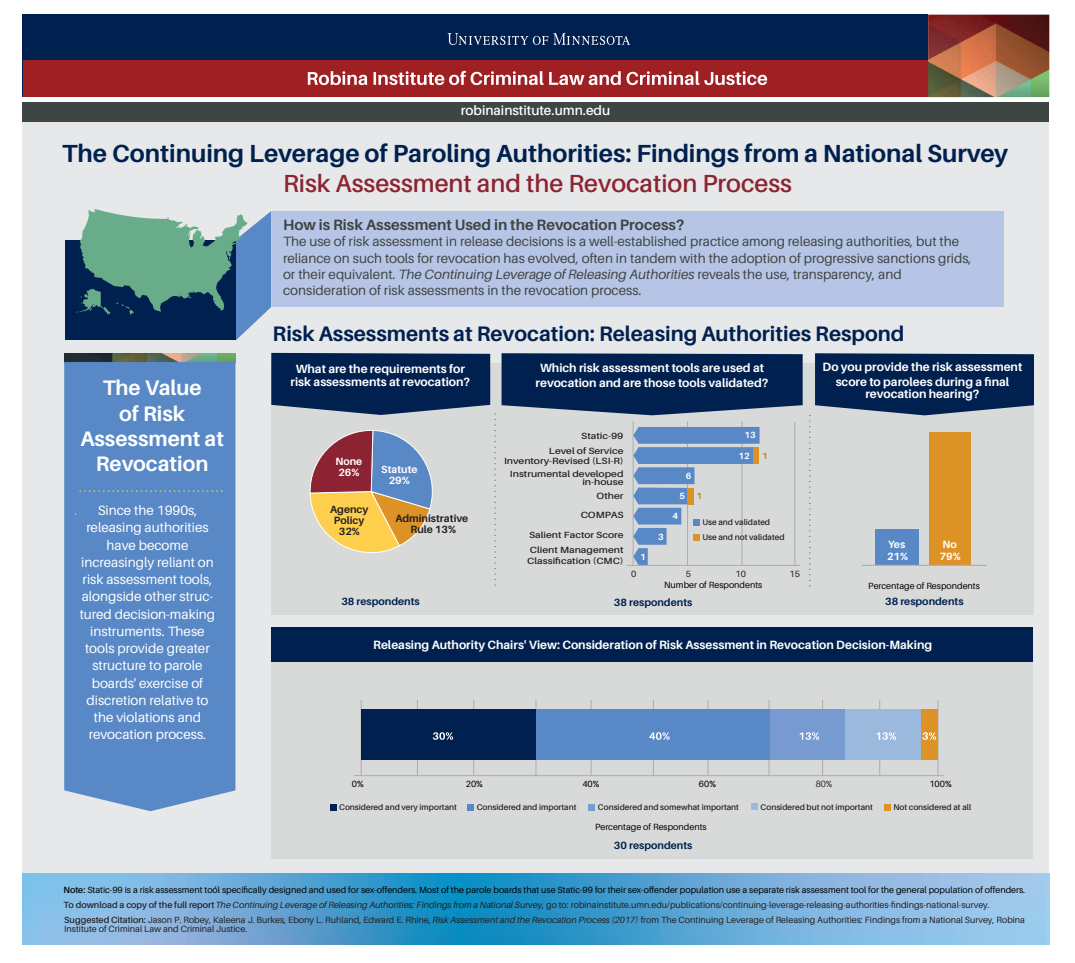
<style>
.page{position:relative;width:1075px;height:963px;background:#fff}
.page>*{position:absolute;margin:0;border:0;box-sizing:border-box;transform-origin:0 0}
.t1{font:700 24.75px "Aileron";color:#00214f}
.t2{font:600 24.75px "Aileron";color:#8c2332}
.t3{font:700 21px "Aileron";color:#00214f}
.t4{font:700 21px/25.2px "Aileron";color:#fff;text-align:center}
.t5{font:700 15px "Aileron";color:#3e4643}
.t6{font:13.5px/16.2px "Aileron";color:#3e4643}
.t7{font:13.5px/17.2px "Aileron";color:#fff;text-align:center}
.t8{font:600 13.5px "Aileron";color:#fff}
.t9{font:700 12px/13.5px "Aileron";color:#fff;text-align:center}
.t10{font:700 10.5px "Aileron";color:#00214f}
.t11{font:700 10.5px/11.1px "Aileron";color:#231f20;text-align:center}
.t12{font:700 10.5px/12px "Aileron";color:#fff}
.t13{font:9px/15.1px "Aileron";color:#231f20}
.t14{font:9px "Aileron";color:#000}
.t15{font:600 9px/15px "Aileron";color:#231f20;text-align:right;scale:1.15 1}
.t16{font:700 9px "Aileron";color:#fff}
.t17{font:300 9px "Aileron";color:#000}
.t18{font:700 9px "Aileron";color:#d27e18}
.t19{font:600 8.25px/15px "Aileron";color:#231f20}
.s1{font-style:italic}
.s2{font-weight:600}
</style>
<div class="page">
<div style="left:22px;top:122px;width:1026px;height:753px;background:#e7e8e9"></div>
<div style="left:271px;top:660px;width:762px;height:199px;background:#d8dad9"></div>
<hr style="left:361px;top:700px;width:1px;height:76px;background:#acacad">
<hr style="left:473px;top:700px;width:1px;height:76px;background:#acacad">
<hr style="left:536px;top:700px;width:1px;height:76px;background:#acacad">
<hr style="left:591px;top:700px;width:1px;height:76px;background:#acacad">
<hr style="left:653px;top:700px;width:1px;height:76px;background:#acacad">
<hr style="left:707px;top:700px;width:1px;height:76px;background:#acacad">
<hr style="left:417px;top:700px;width:1px;height:76px;background:#acacad">
<hr style="left:769px;top:700px;width:1px;height:76px;background:#acacad">
<hr style="left:822px;top:700px;width:1px;height:76px;background:#acacad">
<hr style="left:937px;top:700px;width:1px;height:76px;background:#acacad">
<hr style="left:879px;top:700px;width:1px;height:76px;background:#acacad">
<div style="left:271px;top:364px;width:763px;height:251px;background:#d8dad9"></div>
<div style="left:23px;top:15px;width:905px;height:82px;background:#00214f"></div>
<div style="left:23px;top:61px;width:964px;height:36px;background:#9e2022"></div>
<div style="left:272px;top:627px;width:761px;height:34px;background:#00214f"></div>
<svg style="left:308px;top:71px;width:459px;height:14px"></svg>
<svg style="left:447px;top:33px;width:183px;height:12px"></svg>
<div style="left:23px;top:102px;width:1026px;height:20px;background:#3e4643"></div>
<svg style="left:22px;top:874px;width:1027px;height:71px;background:#63aad8"></svg>
<svg style="left:330px;top:804px;width:6px;height:6px"></svg>
<svg style="left:468px;top:804px;width:6px;height:6px"></svg>
<div style="left:589px;top:804px;width:6px;height:7px;background:#779ad0"></div>
<svg style="left:752px;top:804px;width:6px;height:6px"></svg>
<svg style="left:884px;top:804px;width:6px;height:6px"></svg>
<img style="left:64px;top:353px;width:171px;height:9px">
<div style="left:64px;top:362px;width:171px;height:449px;background:#5888c6"></div>
<svg style="left:80px;top:490px;width:144px;height:2px"></svg>
<div style="left:272px;top:211px;width:731px;height:95px;background:#b6c5e5"></div>
<div style="left:65px;top:240px;width:170px;height:100px;background:#00214f"></div>
<svg style="left:75px;top:209px;width:196px;height:132px"></svg>
<svg style="left:271px;top:353px;width:531px;height:233px"></svg>
<svg style="left:809px;top:353px;width:225px;height:234px"></svg>
<div style="left:929px;top:432px;width:41px;height:133px;background:#dd9226"></div>
<hr style="left:861px;top:565px;width:125px;height:1px;background:#acacad">
<img style="left:928px;top:15px;width:121px;height:82px">
<hr style="left:627px;top:565px;width:173px;height:1px;background:#acacad">
<div style="left:920px;top:709px;width:18px;height:51px;background:#dd9226"></div>
<div style="left:845px;top:709px;width:75px;height:51px;background:#9bb8dd"></div>
<div style="left:769px;top:709px;width:76px;height:51px;background:#779ad0"></div>
<div style="left:536px;top:709px;width:233px;height:51px;background:#5888c6"></div>
<div style="left:361px;top:709px;width:175px;height:51px;background:#00214f"></div>
<hr style="left:354px;top:775px;width:590px;height:1px;background:#acacad">
<svg style="left:433px;top:732px;width:20px;height:8px"></svg>
<svg style="left:649px;top:732px;width:21px;height:8px"></svg>
<svg style="left:800px;top:732px;width:19px;height:8px"></svg>
<svg style="left:876px;top:732px;width:20px;height:8px"></svg>
<svg style="left:922px;top:732px;width:14px;height:8px"></svg>
<h3 class="t8" style="left:461px;top:103px;width:151px">robinainstitute.umn.edu</h3>
<h1 class="t1" style="left:62px;top:140px;width:947px">The Continuing Leverage of Paroling Authorities: Findings from a National Survey</h1>
<h1 class="t2" style="left:283px;top:170px;width:510px">Risk Assessment and the Revocation Process</h1>
<h3 class="t5" style="left:283px;top:217px;width:403px">How is Risk Assessment Used in the Revocation Process?</h3>
<h2 class="t4" style="left:80px;top:376px;width:145px">The Value<br>of Risk<br>Assessment at<br>Revocation</h2>
<p class="t7" style="left:80px;top:502px;width:137px">Since the 1990s, releasing authorities have become increasingly reliant on risk assessment tools, alongside other struc&shy;tured decision-making instruments. These tools provide greater structure to parole boards' exercise of discretion relative to the violations and revocation process.</p>
<p class="t6" style="left:283px;top:234px;width:690px">The use of risk assessment in release decisions is a well-established practice among releasing authorities, but the reliance on such tools for revocation has evolved, often in tandem with the adoption of progressive sanctions grids, or their equivalent. <span class="s1">The Continuing Leverage of Releasing Authorities</span> reveals the use, transparency, and consideration of risk assessments in the revocation process.</p>
<h2 class="t3" style="left:273px;top:322px;width:633px">Risk Assessments at Revocation: Releasing Authorities Respond</h2>
<h3 class="t9" style="left:290px;top:362px;width:181px">What are the requirements for risk assessments at revocation?</h3>
<h3 class="t9" style="left:822px;top:359px;width:201px;line-height:15px">Do you provide the risk assessment score to parolees during a final</h3>
<h3 class="t9" style="left:865px;top:387px;width:116px">revocation hearing?</h3>
<h3 class="t9" style="left:536px;top:361px;width:234px;line-height:14.4px">Which risk assessment tools are used at revocation and are those tools validated?</h3>
<p class="t12" style="left:335px;top:456px;width:28px;line-height:11.1px">None<br>26%</p>
<p class="t11" style="left:330px;top:504px;width:40px">Agency<br>Policy<br>32%</p>
<p class="t12" style="left:381px;top:464px;width:38px;line-height:11.1px;text-align:center">Statute<br>29%</p>
<p class="t11" style="left:395px;top:513px;width:74px">Administrative<br>Rule 13%</p>
<p class="t15" style="left:549px;top:428px;width:66px">Static-99<br>Level of Service</p>
<p class="t15" style="left:504px;top:455px;width:105px;line-height:12.8px">Inventory-Revised (LSI-R)<br>Instrumental developed</p>
<p class="t15" style="left:582px;top:475px;width:37px;line-height:13.5px">in-house<br>Other</p>
<p class="t15" style="left:529px;top:505px;width:84px;line-height:19.5px">COMPAS<br>Salient Factor Score</p>
<p class="t15" style="left:527px;top:545px;width:85px;line-height:10.5px;text-align:left">Client Management<br>Classification (CMC)</p>
<p class="t16" style="left:640px;top:552px;width:7px">1</p>
<p class="t16" style="left:658px;top:531px;width:7px">3</p>
<p class="t16" style="left:686px;top:470px;width:7px">6</p>
<p class="t16" style="left:679px;top:491px;width:7px">5</p>
<p class="t18" style="left:697px;top:491px;width:7px">1</p>
<p class="t16" style="left:744px;top:430px;width:13px">13</p>
<p class="t16" style="left:739px;top:451px;width:13px">12</p>
<p class="t18" style="left:762px;top:451px;width:7px">1</p>
<p class="t16" style="left:672px;top:511px;width:7px">4</p>
<p class="t19" style="left:702px;top:515px;width:84px">Use and validated<br>Use and not validated</p>
<p class="t13" style="left:631px;top:566px;width:7px">0</p>
<p class="t13" style="left:686px;top:566px;width:7px">5</p>
<p class="t13" style="left:735px;top:566px;width:12px">10</p>
<p class="t13" style="left:789px;top:566px;width:12px">15</p>
<p class="t12" style="left:887px;top:538px;width:23px">Yes<br>21%</p>
<p class="t12" style="left:940px;top:538px;width:23px">No<br>79%</p>
<p class="t14" style="left:664px;top:580px;width:100px">Number of Respondents</p>
<p class="t14" style="left:868px;top:581px;width:113px">Percentage of Respondents</p>
<p class="t10" style="left:341px;top:595px;width:80px">38 respondents</p>
<p class="t10" style="left:614px;top:596px;width:80px">38 respondents</p>
<p class="t10" style="left:885px;top:596px;width:80px">38 respondents</p>
<h3 class="t9" style="left:373px;top:638px;width:560px">Releasing Authority Chairs' View: Consideration of Risk Assessment in Revocation Decision-Making</h3>
<p class="t14" style="left:352px;top:779px;width:13px">0%</p>
<p class="t14" style="left:466px;top:779px;width:19px">20%</p>
<p class="t14" style="left:582px;top:779px;width:19px">40%</p>
<p class="t14" style="left:699px;top:779px;width:19px">60%</p>
<p class="t17" style="left:816px;top:779px;width:18px">80%</p>
<p class="t14" style="left:929px;top:779px;width:24px">100%</p>
<p class="t19" style="left:339px;top:800px;width:119px">Considered and very important</p>
<p class="t19" style="left:477px;top:800px;width:101px">Considered and important</p>
<p class="t19" style="left:598px;top:800px;width:143px">Considered and somewhat important</p>
<p class="t19" style="left:760px;top:800px;width:114px">Considered but not important</p>
<p class="t19" style="left:893px;top:800px;width:79px">Not considered at all</p>
<p class="t14" style="left:595px;top:822px;width:113px">Percentage of Respondents</p>
<p class="t10" style="left:614px;top:839px;width:80px">30 respondents</p>
<p class="t13" style="left:215px;top:876px;width:3px">,</p>
<p class="t13" style="left:63px;top:897px;width:963px"><span class="s2">To download a copy of the full report</span><span class="s1">The Continuing Leverage of Releasing Authorities: Findings from a National Survey</span>, go to: robinainstitute.umn.edu/publications/continuing-leverage-releasing-authorities-findings-national-survey.<br><span class="s2">Suggested Citation:</span> Jason P. Robey, Kaleena J. Burkes, Ebony L. Ruhland, Edward E. Rhine, <span class="s1">Risk Assessment and the Revocation Process (2017)</span> from The Continuing Leverage of Releasing Authorities: Findings from a National Survey, Robina</p>
<p class="t13" style="left:64px;top:922px;width:184px">Institute of Criminal Law and Criminal Justice.</p>
<p class="t14" style="left:63px;top:885px;width:963px"><span class="s2">Note:</span> Static-99 is a risk assessment tool specifically designed and used for sex-offenders. Most of the parole boards that use Static-99 for their sex-offender population use a separate risk assessment tool for the general population of offenders.</p>
</div>
